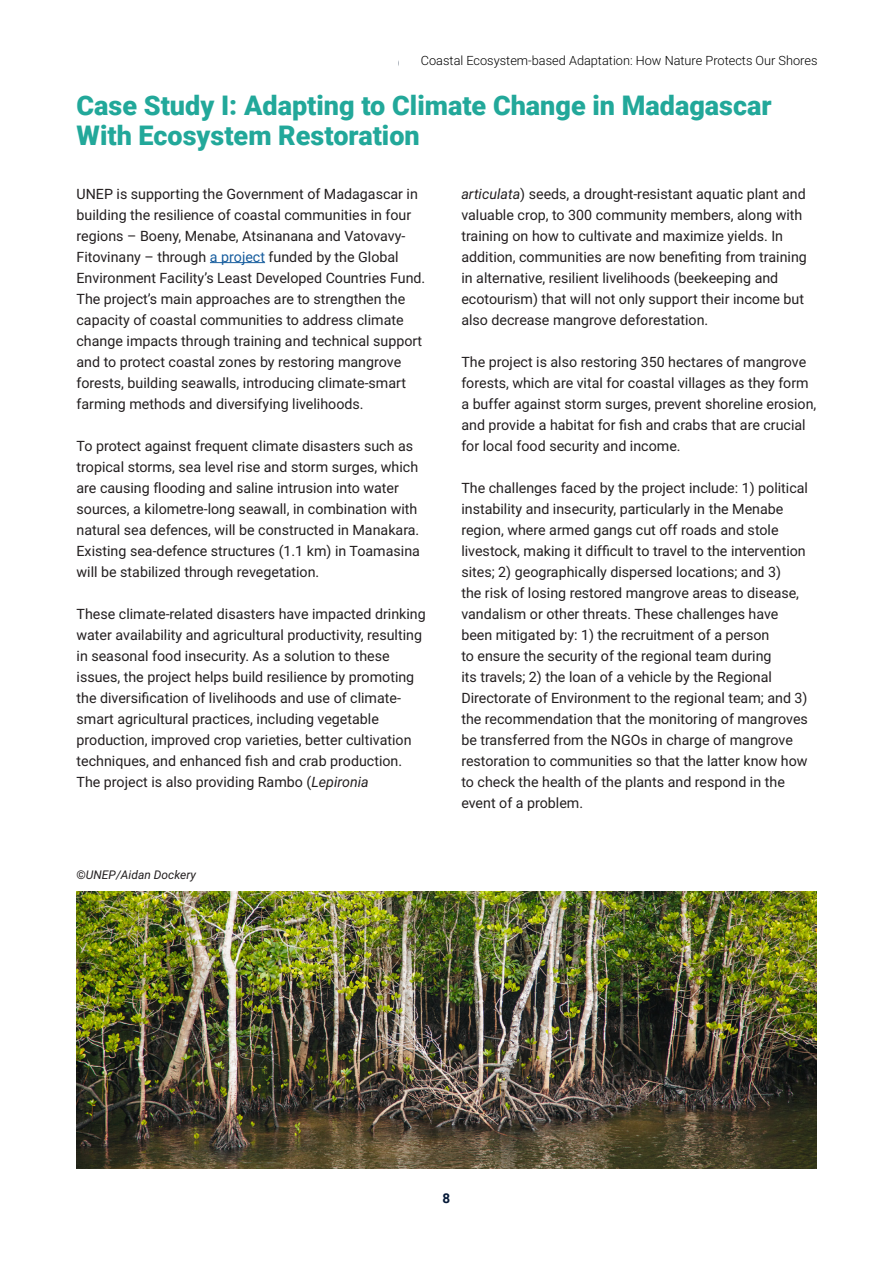
<style>
.page{position:relative;width:893px;height:1263px;background:#fff}
.page>*{position:absolute;margin:0;border:0;box-sizing:border-box;transform-origin:0 0}
.Paragraph_Style_2{font:900 27px/30px "Roboto";color:#22a89a}
.Body_Text{font:14.25px/21px "Roboto";color:#231f20}
.t1{font:13.5px "Roboto";color:#051937}
.t2{font:700 13.5px "Roboto";color:#051937}
.Briefing_note_number{font:300 12.75px "Roboto";color:#000}
.Body_Text-2{font:italic 12px "Roboto";color:#231f20}
.s1{color:#175d9e}
.s2{font-style:italic}
.s3{font-style:normal}
</style>
<div class="page">
<hr style="left:210px;top:262px;width:55px;height:1px;background:#175d9e">
<img style="left:77px;top:892px;width:739px;height:276px">
<p class="Briefing_note_number" style="left:421px;top:51px;width:398px">Coastal Ecosystem-based Adaptation: How Nature Protects Our Shores</p>
<p class="t1" style="left:398px;top:53px;width:420px">Coastal Ecosystem-based Adaptation: how nature protects our shores</p>
<p class="Paragraph_Style_2" style="left:77px;top:89px;width:697px">Case Study I: Adapting to Climate Change in Madagascar<br>With Ecosystem Restoration</p>
<p class="Body_Text" style="left:77px;top:182px;width:350px">UNEP is supporting the Government of Madagascar in building the resilience of coastal communities in four regions – Boeny, Menabe, Atsinanana and Vatovavy-Fitovinany – through <span class="s1">a project</span> funded by the Global Environment Facility’s Least Developed Countries Fund.<br>The project’s main approaches are to strengthen the capacity of coastal communities to address climate change impacts through training and technical support and to protect coastal zones by restoring mangrove forests, building seawalls, introducing climate-smart farming methods and diversifying livelihoods.</p>
<p class="Body_Text" style="left:77px;top:434px;width:345px">To protect against frequent climate disasters such as tropical storms, sea level rise and storm surges, which are causing flooding and saline intrusion into water sources, a kilometre-long seawall, in combination with natural sea defences, will be constructed in Manakara.<br>Existing sea-defence structures (1.1 km) in Toamasina will be stabilized through revegetation.</p>
<p class="Body_Text" style="left:77px;top:602px;width:351px">These climate-related disasters have impacted drinking water availability and agricultural productivity, resulting in seasonal food insecurity. As a solution to these issues, the project helps build resilience by promoting the diversification of livelihoods and use of climate&shy;smart agricultural practices, including vegetable production, improved crop varieties, better cultivation techniques, and enhanced fish and crab production.<br>The project is also providing Rambo (<span class="s2">Lepironia</span></p>
<p class="Body_Text" style="left:461px;top:182px;width:347px"><span class="s2">articulata</span>) seeds, a drought-resistant aquatic plant and valuable crop, to 300 community members, along with training on how to cultivate and maximize yields. In addition, communities are now benefiting from training in alternative, resilient livelihoods (beekeeping and ecotourism) that will not only support their income but also decrease mangrove deforestation.</p>
<p class="Body_Text" style="left:461px;top:350px;width:356px">The project is also restoring 350 hectares of mangrove forests, which are vital for coastal villages as they form a buffer against storm surges, prevent shoreline erosion, and provide a habitat for fish and crabs that are crucial for local food security and income.</p>
<p class="Body_Text" style="left:461px;top:476px;width:348px">The challenges faced by the project include: 1) political instability and insecurity, particularly in the Menabe region, where armed gangs cut off roads and stole livestock, making it difficult to travel to the intervention sites; 2) geographically dispersed locations; and 3)<br>the risk of losing restored mangrove areas to disease, vandalism or other threats. These challenges have been mitigated by: 1) the recruitment of a person<br>to ensure the security of the regional team during<br>its travels; 2) the loan of a vehicle by the Regional Directorate of Environment to the regional team; and 3) the recommendation that the monitoring of mangroves be transferred from the NGOs in charge of mangrove restoration to communities so that the latter know how to check the health of the plants and respond in the event of a problem.</p>
<p class="Body_Text-2" style="left:77px;top:866px;width:121px"><span class="s3">©</span>UNEP/Aidan Dockery</p>
<p class="t2" style="left:443px;top:1189px;width:9px">8</p>
</div>
